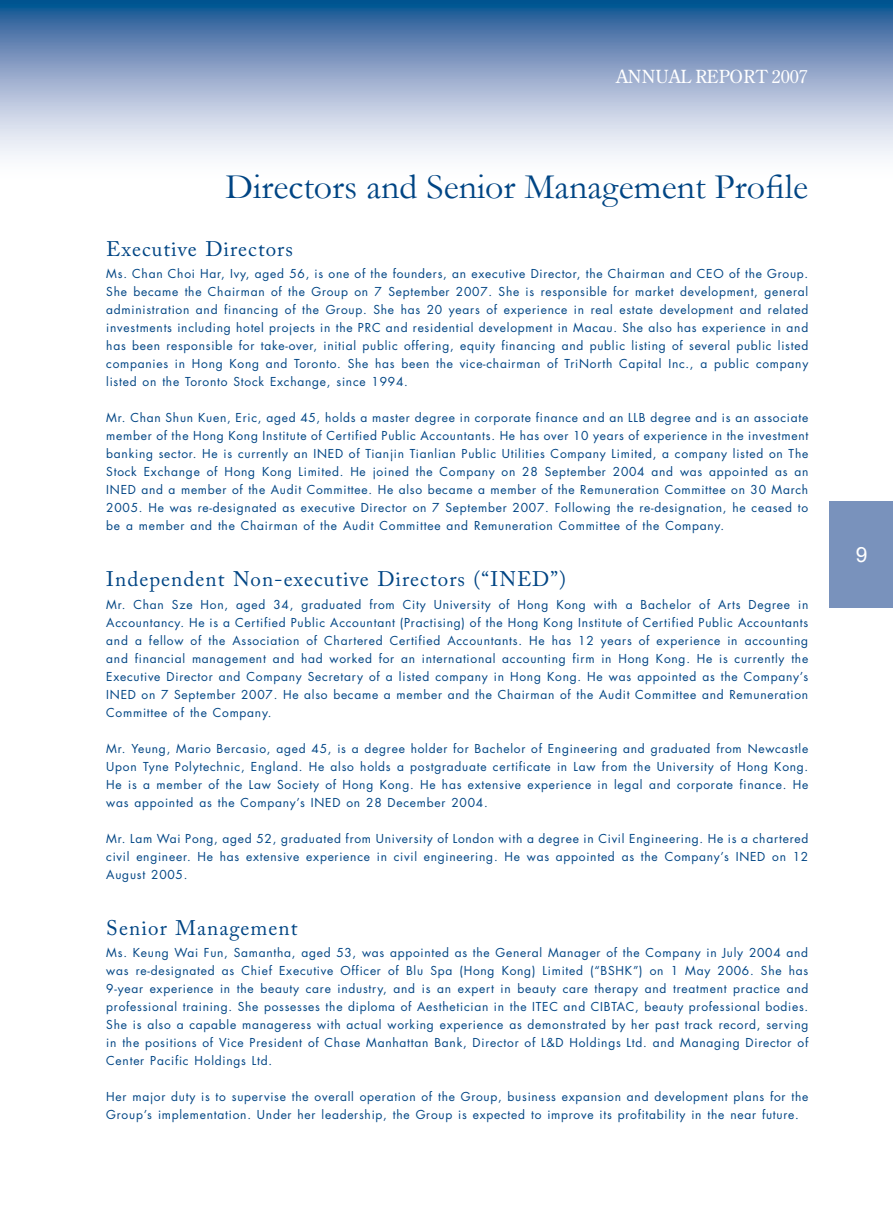
<style>
.page{position:relative;width:893px;height:1212px;background:#fff}
.page>*{position:absolute;margin:0;border:0;box-sizing:border-box;transform-origin:0 0}
.t1{font:36px "Garamond";color:#004584}
.t2{font:21px "Adobe Caslon Pro";letter-spacing:.05em;color:#004584}
.t3{font:18px "Century Old Style Std";color:#fff}
.t4{font:12px/18px "Futura Std";letter-spacing:.06em;color:#004584;text-align:justify}
</style>
<div class="page">
<svg style="left:0;top:0;width:893px;height:157px;background:#92aacb"></svg>
<div style="left:829px;top:502px;width:64px;height:106px;background:#7992bc"></div>
<p class="t3" style="left:616px;top:65px;width:193px">ANNUAL REPORT 2007</p>
<p class="t1" style="left:225px;top:162px;width:584px">Directors and Senior Management Profile</p>
<p class="t2" style="left:106px;top:236px;width:188px">Executive Directors</p>
<p class="t4" style="left:106px;top:265px;width:703px">Ms. Chan Choi Har, Ivy, aged 56, is one of the founders, an executive Director, the Chairman and CEO of the Group.<br>She became the Chairman of the Group on 7 September 2007. She is responsible for market development, general administration and financing of the Group. She has 20 years of experience in real estate development and related investments including hotel projects in the PRC and residential development in Macau. She also has experience in and has been responsible for take-over, initial public offering, equity financing and public listing of several public listed companies in Hong Kong and Toronto. She has been the vice-chairman of TriNorth Capital Inc., a public company listed on the Toronto Stock Exchange, since 1994.</p>
<p class="t4" style="left:106px;top:409px;width:704px">Mr. Chan Shun Kuen, Eric, aged 45, holds a master degree in corporate finance and an LLB degree and is an associate member of the Hong Kong Institute of Certified Public Accountants. He has over 10 years of experience in the investment banking sector. He is currently an INED of Tianjin Tianlian Public Utilities Company Limited, a company listed on The Stock Exchange of Hong Kong Limited. He joined the Company on 28 September 2004 and was appointed as an INED and a member of the Audit Committee. He also became a member of the Remuneration Committee on 30 March 2005. He was re-designated as executive Director on 7 September 2007. Following the re-designation, he ceased to be a member and the Chairman of the Audit Committee and Remuneration Committee of the Company.</p>
<p class="t2" style="left:106px;top:567px;width:461px">Independent Non-executive Directors (“INED”)</p>
<p class="t4" style="left:106px;top:595px;width:704px">Mr. Chan Sze Hon, aged 34, graduated from City University of Hong Kong with a Bachelor of Arts Degree in Accountancy. He is a Certified Public Accountant (Practising) of the Hong Kong Institute of Certified Public Accountants and a fellow of the Association of Chartered Certified Accountants. He has 12 years of experience in accounting and financial management and had worked for an international accounting firm in Hong Kong. He is currently the Executive Director and Company Secretary of a listed company in Hong Kong. He was appointed as the Company’s INED on 7 September 2007. He also became a member and the Chairman of the Audit Committee and Remuneration Committee of the Company.</p>
<p class="t4" style="left:106px;top:739px;width:703px">Mr. Yeung, Mario Bercasio, aged 45, is a degree holder for Bachelor of Engineering and graduated from Newcastle Upon Tyne Polytechnic, England. He also holds a postgraduate certificate in Law from the University of Hong Kong.<br>He is a member of the Law Society of Hong Kong. He has extensive experience in legal and corporate finance. He was appointed as the Company’s INED on 28 December 2004.</p>
<p class="t4" style="left:106px;top:829px;width:703px">Mr. Lam Wai Pong, aged 52, graduated from University of London with a degree in Civil Engineering. He is a chartered civil engineer. He has extensive experience in civil engineering. He was appointed as the Company’s INED on 12<br>August 2005.</p>
<p class="t2" style="left:106px;top:915px;width:193px">Senior Management</p>
<p class="t4" style="left:106px;top:944px;width:704px">Ms. Keung Wai Fun, Samantha, aged 53, was appointed as the General Manager of the Company in July 2004 and was re-designated as Chief Executive Officer of Blu Spa (Hong Kong) Limited (“BSHK”) on 1 May 2006. She has 9-year experience in the beauty care industry, and is an expert in beauty care therapy and treatment practice and professional training. She possesses the diploma of Aesthetician in the ITEC and CIBTAC, beauty professional bodies.<br>She is also a capable manageress with actual working experience as demonstrated by her past track record, serving in the positions of Vice President of Chase Manhattan Bank, Director of L&amp;D Holdings Ltd. and Managing Director of Center Pacific Holdings Ltd.</p>
<p class="t4" style="left:106px;top:1088px;width:704px">Her major duty is to supervise the overall operation of the Group, business expansion and development plans for the<br>Group’s implementation. Under her leadership, the Group is expected to improve its profitability in the near future.</p>
</div>
